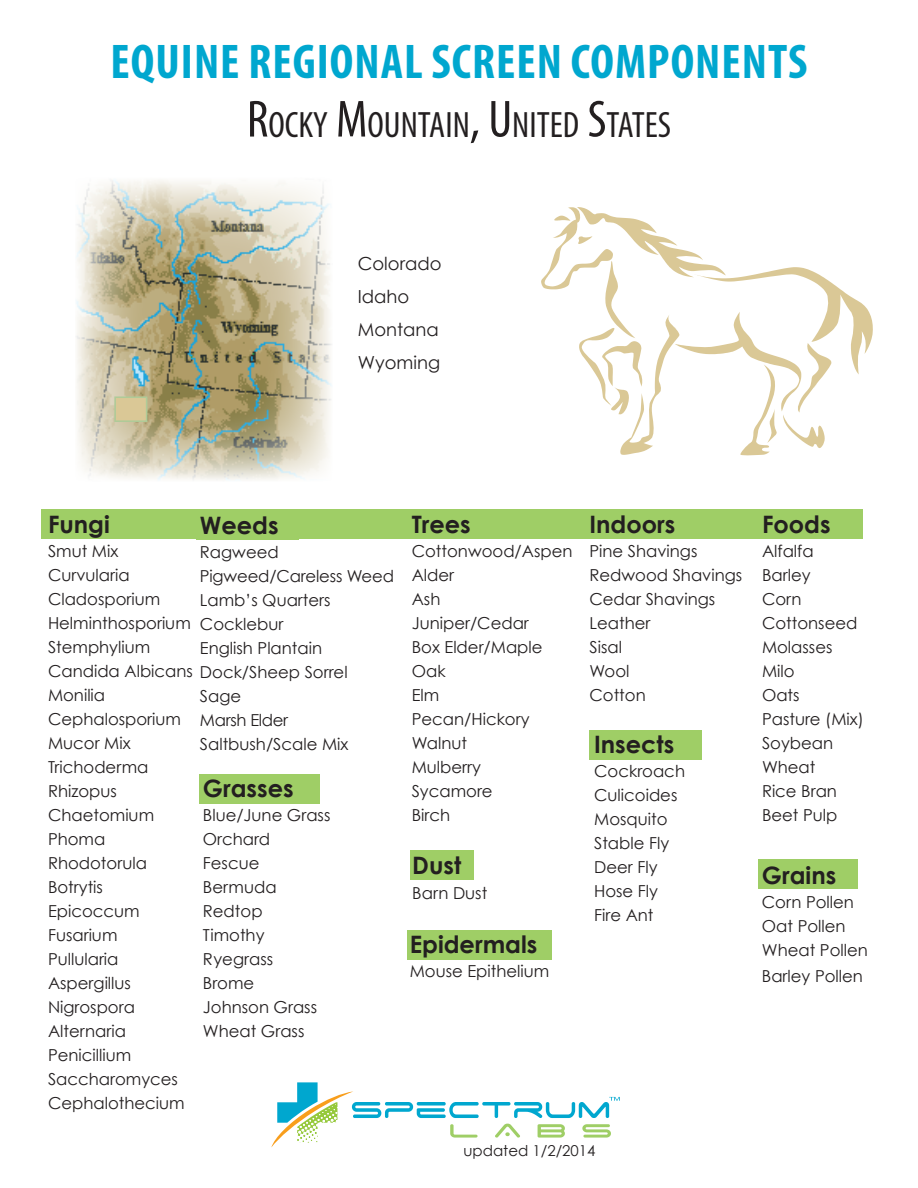
<style>
.page{position:relative;width:918px;height:1188px;background:#fff}
.page>*{position:absolute;margin:0;border:0;box-sizing:border-box;transform-origin:0 0}
.t1{font:700 condensed 49.05px "Myriad Pro";letter-spacing:.02em;color:#00a7cf}
.t2{font:condensed 36.9px "Myriad Pro";color:#231f20}
.t3{font:700 24px "Century Gothic";color:#231f20}
.t4{font:18px/33px "Century Gothic";color:#231f20}
.t5{font:16.5px/24px "Century Gothic";color:#231f20}
.t6{font:15px "Century Gothic";color:#231f20}
.s1{font-size:52.65px}
</style>
<div class="page">
<div style="left:758px;top:860px;width:99px;height:29px;background:#9fce66"></div>
<div style="left:41px;top:510px;width:822px;height:29px;background:#9fce66"></div>
<div style="left:590px;top:730px;width:112px;height:30px;background:#9fce66"></div>
<div style="left:408px;top:931px;width:144px;height:29px;background:#9fce66"></div>
<div style="left:410px;top:850px;width:64px;height:30px;background:#9fce66"></div>
<div style="left:199px;top:774px;width:121px;height:30px;background:#9fce66"></div>
<svg style="left:271px;top:1082px;width:349px;height:65px"></svg>
<svg style="left:541px;top:207px;width:332px;height:248px"></svg>
<img style="left:76px;top:180px;width:256px;height:300px">
<div style="left:114px;top:396px;width:33px;height:26px;background:#dac896;border:2px solid #afcb98"></div>
<h1 class="t1" style="left:111px;top:31px;width:698px">EQUINE REGIONAL SCREEN COMPONENTS</h1>
<h2 class="t2" style="left:247px;top:102px;width:424px"><span class="s1">R</span>OCKY <span class="s1">M</span>OUNTAIN<span class="s1">, U</span> NITED <span class="s1">S</span>TATES</h2>
<p class="t4" style="left:358px;top:247px;width:85px">Colorado<br>Idaho<br>Montana<br>Wyoming</p>
<h3 class="t3" style="left:48px;top:509px;width:63px">Fungi</h3>
<p class="t5" style="left:48px;top:539px;width:301px">Smut Mix<br>Curvularia<br>Cladosporium<br>Helminthosporium<br>Stemphylium<br>Candida Albicans Dock/Sheep Sorrel<br>Monilia<br>Cephalosporium<br>Mucor Mix<br>Trichoderma<br>Rhizopus<br>Chaetomium<br>Phoma<br>Rhodotorula<br>Botrytis<br>Epicoccum<br>Fusarium<br>Pullularia<br>Aspergillus<br>Nigrospora<br>Alternaria<br>Penicillium<br>Saccharomyces<br>Cephalothecium</p>
<h3 class="t3" style="left:200px;top:510px;width:80px">Weeds</h3>
<p class="t5" style="left:200px;top:539px;width:196px">Ragweed<br>Pigweed/Careless Weed<br>Lamb’s Quarters<br>Cocklebur<br>English Plantain</p>
<p class="t5" style="left:200px;top:683px;width:150px">Sage<br>Marsh Elder<br>Saltbush/Scale Mix</p>
<h3 class="t3" style="left:203px;top:773px;width:92px">Grasses</h3>
<p class="t5" style="left:203px;top:802px;width:129px">Blue/June Grass<br>Orchard<br>Fescue<br>Bermuda<br>Redtop<br>Timothy<br>Ryegrass<br>Brome<br>Johnson Grass<br>Wheat Grass</p>
<h3 class="t3" style="left:412px;top:509px;width:61px">Trees</h3>
<p class="t5" style="left:412px;top:539px;width:162px">Cottonwood/Aspen<br>Alder<br>Ash<br>Juniper/Cedar<br>Box Elder/Maple<br>Oak<br>Elm<br>Pecan/Hickory<br>Walnut<br>Mulberry<br>Sycamore<br>Birch</p>
<h3 class="t3" style="left:412px;top:850px;width:50px">Dust</h3>
<p class="t5" style="left:412px;top:881px;width:76px">Barn Dust</p>
<h3 class="t3" style="left:410px;top:929px;width:129px">Epidermals</h3>
<p class="t5" style="left:410px;top:959px;width:141px">Mouse Epithelium</p>
<h3 class="t3" style="left:590px;top:509px;width:87px">Indoors</h3>
<p class="t5" style="left:590px;top:539px;width:154px">Pine Shavings<br>Redwood Shavings<br>Cedar Shavings<br>Leather<br>Sisal<br>Wool<br>Cotton</p>
<h3 class="t3" style="left:594px;top:729px;width:82px">Insects</h3>
<p class="t5" style="left:594px;top:759px;width:92px">Cockroach<br>Culicoides<br>Mosquito<br>Stable Fly<br>Deer Fly<br>Hose Fly<br>Fire Ant</p>
<p class="t6" style="left:463px;top:1141px;width:134px">updated 1/2/2014</p>
<h3 class="t3" style="left:762px;top:509px;width:70px">Foods</h3>
<p class="t5" style="left:762px;top:539px;width:103px">Alfalfa<br>Barley<br>Corn<br>Cottonseed<br>Molasses<br>Milo<br>Oats<br>Pasture (Mix)<br>Soybean<br>Wheat<br>Rice Bran<br>Beet Pulp</p>
<h3 class="t3" style="left:762px;top:860px;width:76px">Grains</h3>
<p class="t5" style="left:762px;top:890px;width:108px">Corn Pollen<br>Oat Pollen<br>Wheat Pollen</p>
<p class="t5" style="left:762px;top:963px;width:103px">Barley Pollen</p>
</div>
